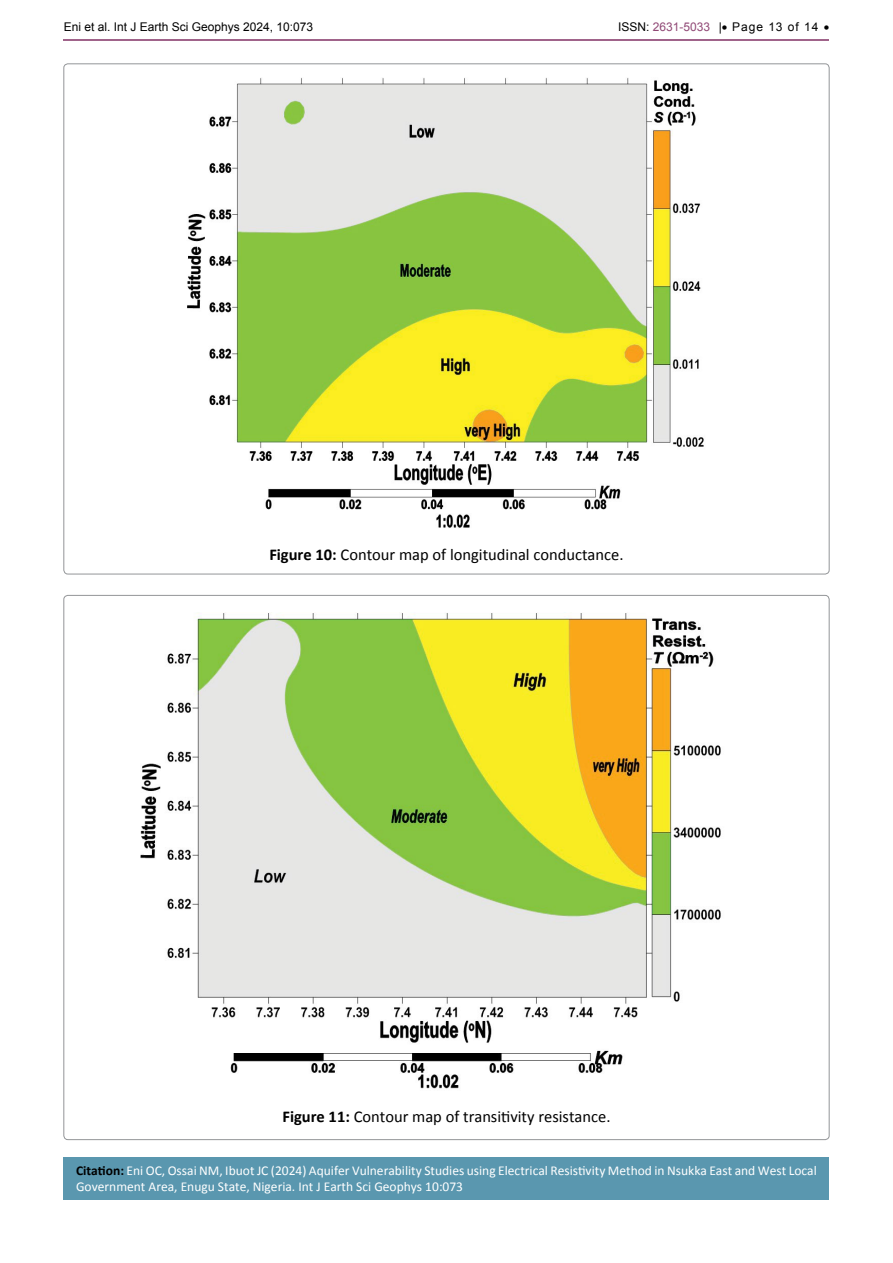
<style>
.page{position:relative;width:893px;height:1263px;background:#fff}
.page>*{position:absolute;margin:0;border:0;box-sizing:border-box;transform-origin:0 0}
.t1{font:16.5px "Calibri";color:#000}
.t2{font:13.5px/16.2px "Calibri";color:#fff}
.t3{font:12px "Arial";color:#000}
.s1{color:#904875}
.s2{font-weight:700}
.s3{font-weight:700;color:#000}
</style>
<div class="page">
<hr style="left:64px;top:39px;width:765px;height:2px;background:#904875">
<div style="left:64px;top:1157px;width:765px;height:42px;background:#5a97af"></div>
<img style="left:187px;top:78px;width:517px;height:450px">
<img style="left:140px;top:613px;width:581px;height:476px">
<p class="t3" style="left:64px;top:18px;width:251px">Eni et al. Int J Earth Sci Geophys 2024, 10:073</p>
<p class="t3" style="left:618px;top:18px;width:213px">ISSN: <span class="s1">2631-5033</span> |• Page 13 of 14 •</p>
<p class="t1" style="left:269px;top:544px;width:356px"><span class="s2">Figure 10:</span> Contour map of longitudinal conductance.</p>
<p class="t1" style="left:282px;top:1106px;width:330px"><span class="s2">Figure 11:</span> Contour map of transitivity resistance.</p>
<p class="t2" style="left:76px;top:1162px;width:742px"><span class="s3">Citation:</span> Eni OC, Ossai NM, Ibuot JC (2024) Aquifer Vulnerability Studies using Electrical Resistivity Method in Nsukka East and West Local<br>Government Area, Enugu State, Nigeria. Int J Earth Sci Geophys 10:073</p>
</div>
